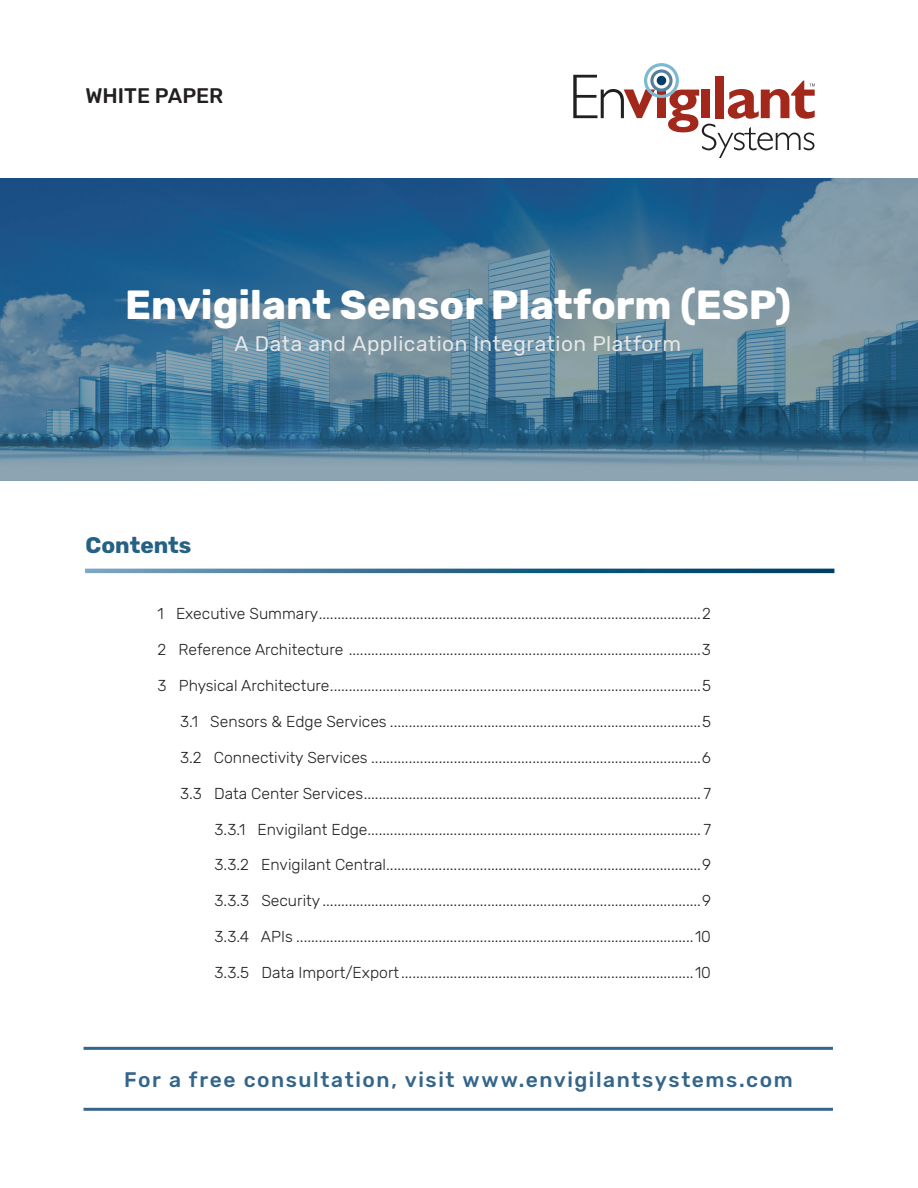
<style>
.page{position:relative;width:918px;height:1188px;background:#fff}
.page>*{position:absolute;margin:0;border:0;box-sizing:border-box;transform-origin:0 0}
.t1{font:700 40.5px "Rubik";color:#fff}
.t2{font:700 22.5px "Rubik";color:#256184}
.t3{font:500 21px "Rubik";letter-spacing:.075em;color:#34658a}
.t4{font:21px "Rubik";letter-spacing:.02em;color:#e6e7e9}
.t5{font:500 21px "Rubik";color:#231f20}
.t6{font:300 15.75px "Rubik";color:#231f20}
</style>
<div class="page">
<svg style="left:0;top:179px;width:918px;height:302px;background:#4a7896"></svg>
<svg style="left:573px;top:63px;width:242px;height:95px"></svg>
<hr style="left:84px;top:1047px;width:749px;height:3px;background:#34658a">
<hr style="left:84px;top:1108px;width:749px;height:3px;background:#34658a">
<svg style="left:85px;top:569px;width:749px;height:4px;background:#2d688d"></svg>
<h3 class="t5" style="left:86px;top:84px;width:139px">WHITE PAPER</h3>
<h1 class="t1" style="left:125px;top:281px;width:668px">Envigilant Sensor Platform (ESP)</h1>
<h3 class="t4" style="left:235px;top:332px;width:448px">A Data and Application Integration Platform</h3>
<h2 class="t2" style="left:86px;top:532px;width:107px">Contents</h2>
<p class="t6" style="left:158px;top:605px;width:555px">1 Executive Summary......................................................................................................2</p>
<p class="t6" style="left:158px;top:641px;width:555px">2 Reference Architecture ..............................................................................................3</p>
<p class="t6" style="left:158px;top:677px;width:555px">3 Physical Architecture...................................................................................................5</p>
<p class="t6" style="left:180px;top:713px;width:532px">3.1 Sensors &amp; Edge Services ...................................................................................5</p>
<p class="t6" style="left:180px;top:748px;width:532px">3.2 Connectivity Services ........................................................................................6</p>
<p class="t6" style="left:180px;top:784px;width:532px">3.3 Data Center Services.......................................................................................... 7</p>
<p class="t6" style="left:215px;top:820px;width:498px">3.3.1 Envigilant Edge......................................................................................... 7</p>
<p class="t6" style="left:215px;top:856px;width:498px">3.3.2 Envigilant Central....................................................................................9</p>
<p class="t6" style="left:215px;top:892px;width:498px">3.3.3 Security .....................................................................................................9</p>
<p class="t6" style="left:215px;top:928px;width:498px">3.3.4 APIs ..........................................................................................................10</p>
<p class="t6" style="left:215px;top:964px;width:498px">3.3.5 Data Import/Export..............................................................................10</p>
<h3 class="t3" style="left:124px;top:1068px;width:670px">For a free consultation, visit www.envigilantsystems.com</h3>
</div>
